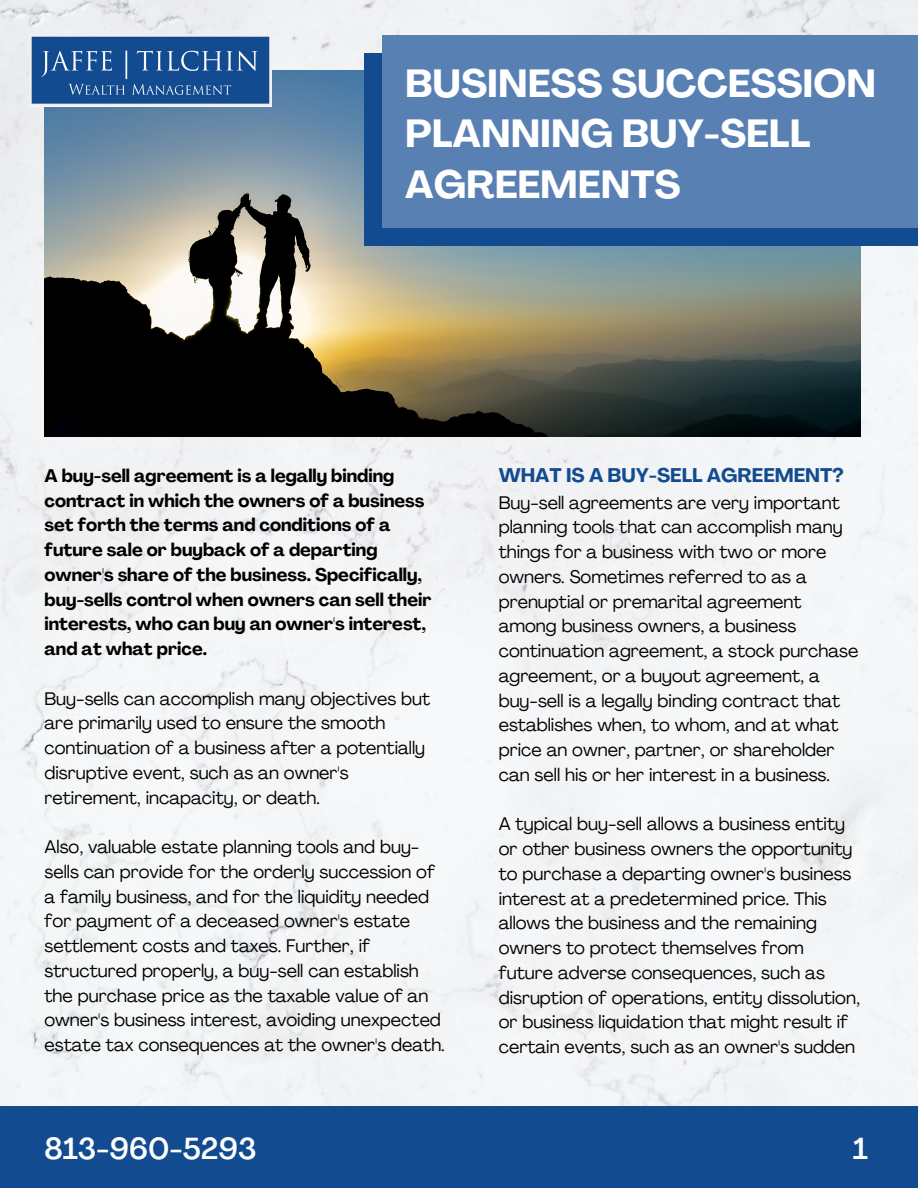
<style>
.page{position:relative;width:918px;height:1188px;background:#fff}
.page>*{position:absolute;margin:0;border:0;box-sizing:border-box;transform-origin:0 0}
.t1{font:700 38.7px/50.7px "Agrandir";color:#fff}
.t2{font:500 30px "Agrandir";color:#fff}
.t3{font:700 19.5px "Agrandir";color:#124b90}
.t4{font:18px/24.8px "Agrandir";color:#000}
.t5{font:700 18px/24.8px "Agrandir";color:#000}
</style>
<div class="page">
<div style="left:0;top:0;width:918px;height:1106px;background:#f4f5f7"></div>
<img style="left:45px;top:71px;width:815px;height:365px">
<div style="left:364px;top:53px;width:554px;height:192px;background:#124b90"></div>
<img style="left:30px;top:35px;width:241px;height:72px">
<div style="left:0;top:1106px;width:918px;height:82px;background:#124b90"></div>
<div style="left:382px;top:35px;width:536px;height:192px;background:#5980b3"></div>
<p class="t1" style="left:405px;top:62px;width:472px">BUSINESS SUCCESSION<br>PLANNING BUY-SELL<br>AGREEMENTS</p>
<p class="t5" style="left:45px;top:465px;width:388px">A buy-sell agreement is a legally binding contract in which the owners of a business set forth the terms and conditions of a future sale or buyback of a departing owner's share of the business. Specifically, buy-sells control when owners can sell their interests, who can buy an owner's interest, and at what price.</p>
<p class="t4" style="left:45px;top:688px;width:387px">Buy-sells can accomplish many objectives but are primarily used to ensure the smooth continuation of a business after a potentially disruptive event, such as an owner's retirement, incapacity, or death.</p>
<p class="t4" style="left:45px;top:836px;width:402px">Also, valuable estate planning tools and buy&shy;sells can provide for the orderly succession of a family business, and for the liquidity needed for payment of a deceased owner's estate settlement costs and taxes. Further, if structured properly, a buy-sell can establish the purchase price as the taxable value of an owner's business interest, avoiding unexpected estate tax consequences at the owner's death.</p>
<p class="t3" style="left:499px;top:467px;width:346px">WHAT IS A BUY-SELL AGREEMENT?</p>
<p class="t4" style="left:499px;top:492px;width:361px">Buy-sell agreements are very important planning tools that can accomplish many things for a business with two or more owners. Sometimes referred to as a prenuptial or premarital agreement among business owners, a business continuation agreement, a stock purchase agreement, or a buyout agreement, a buy-sell is a legally binding contract that establishes when, to whom, and at what price an owner, partner, or shareholder can sell his or her interest in a business.</p>
<p class="t4" style="left:499px;top:814px;width:363px">A typical buy-sell allows a business entity or other business owners the opportunity to purchase a departing owner's business interest at a predetermined price. This allows the business and the remaining owners to protect themselves from future adverse consequences, such as disruption of operations, entity dissolution, or business liquidation that might result if certain events, such as an owner's sudden</p>
<p class="t2" style="left:45px;top:1136px;width:214px">813-960-5293</p>
<p class="t2" style="left:853px;top:1136px;width:17px">1</p>
</div>
